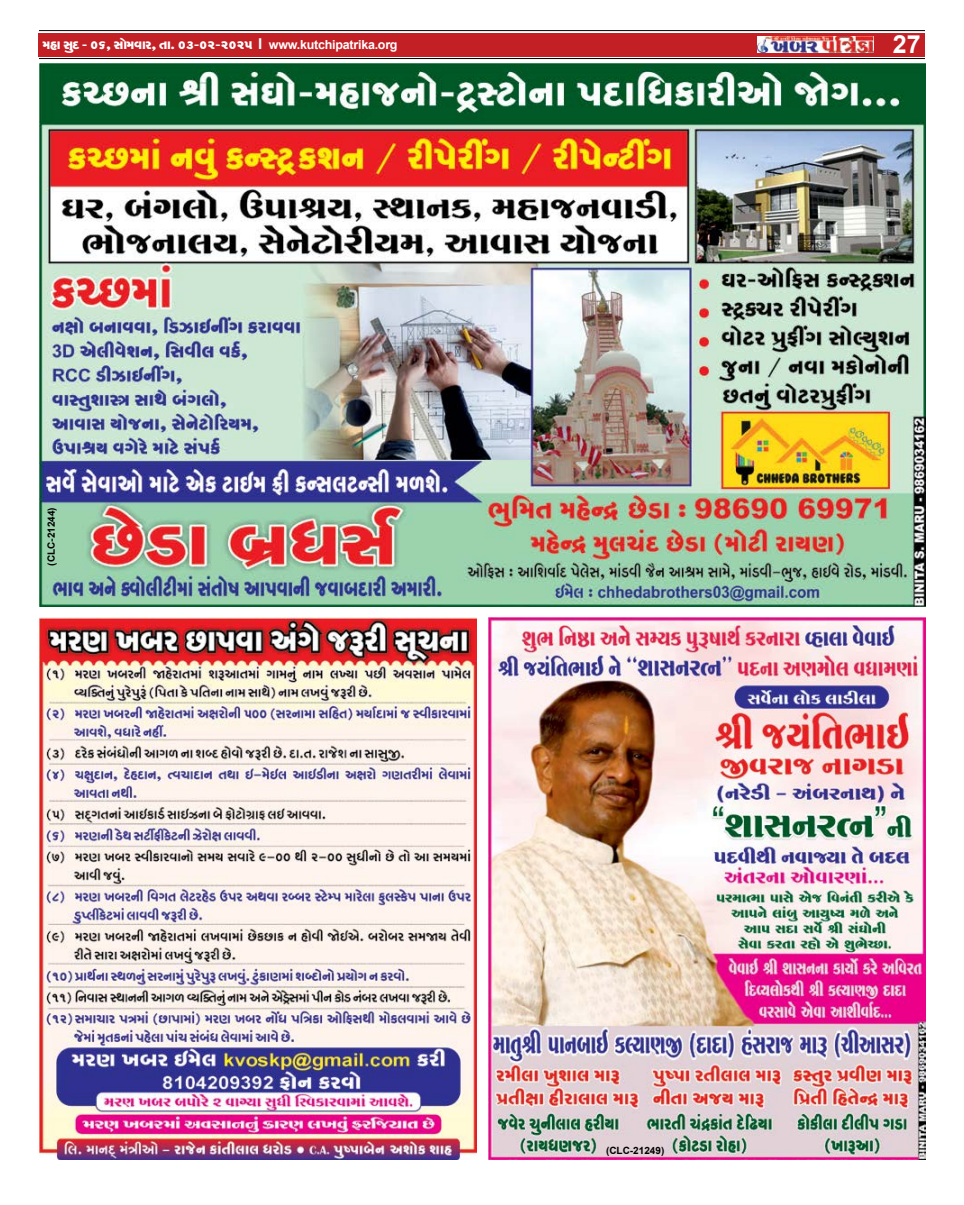
<style>
.page{position:relative;width:964px;height:1205px;background:#fff}
.page>*{position:absolute;margin:0;border:0;box-sizing:border-box;transform-origin:0 0}
.t1{font:700 25px "Arial";color:#fff}
.t2{font:15px "SHREE GUJ7";letter-spacing:-.02em;color:#fff}
.t3{font:700 10px "Arial";color:#000}
.s1{font-family:"Arial";font-weight:700}
.s2{font-family:"Arial";font-weight:700;font-size:12.5px}
</style>
<div class="page">
<hr style="left:39px;top:58px;width:886px;height:1px;background:#000">
<div style="left:39px;top:34px;width:886px;height:23px;background:#c22025"></div>
<hr style="left:39px;top:30px;width:886px;height:1px;background:#000">
<img style="left:757px;top:36px;width:116px;height:17px">
<img style="left:488px;top:617px;width:437px;height:542px">
<img style="left:39px;top:617px;width:437px;height:542px">
<img style="left:40px;top:64px;width:885px;height:542px">
<p class="t2" style="left:43px;top:38px;width:357px">dlp kyv$ - 06, kp¡dhpf, sp. 03-02-2025 <span class="s1">I</span> <span class="s2">www.kutchipatrika.org</span></p>
<h1 class="t1" style="left:893px;top:26px;width:29px">27</h1>
<p class="t3" style="left:44px;top:565px;width:60px;rotate:-90deg">(CLC-21244)</p>
<p class="t3" style="left:606px;top:1143px;width:60px">(CLC-21249)</p>
</div>
